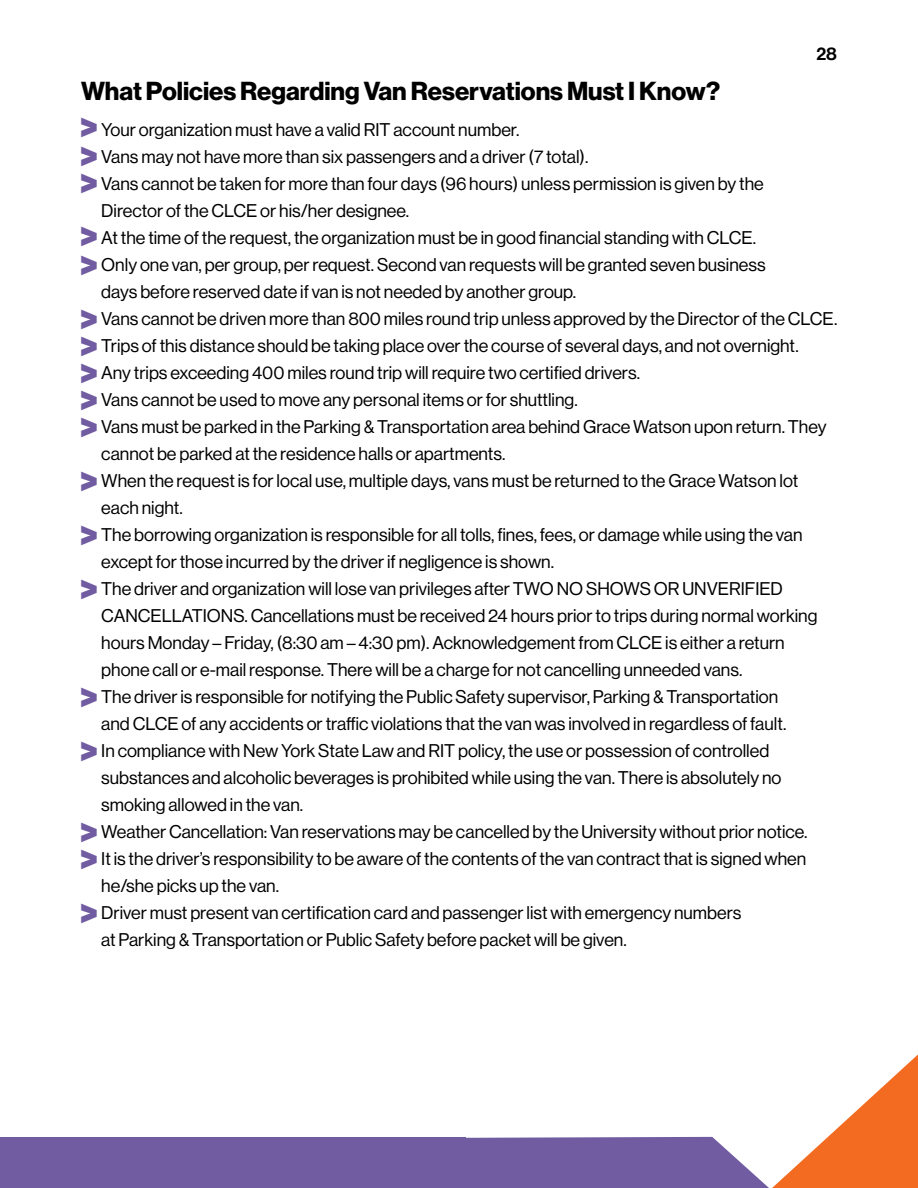
<style>
.page{position:relative;width:918px;height:1188px;background:#fff}
.page>*{position:absolute;margin:0;border:0;box-sizing:border-box;transform-origin:0 0}
.t1{font:37.5px/27px "N Haas Grotesk DS Pro 95 Blk";color:#715ca2}
.t2{font:25.5px "N Haas Grotesk DS Pro 75 Bd";color:#000}
.t3{font:18px/27px "N Haas Grotesk DS Pro 55 Rg";color:#000}
.t4{font:18px "N Haas Grotesk DS Pro 65 Md";color:#000}
</style>
<div class="page">
<svg style="left:385px;top:1054px;width:533px;height:134px"></svg>
<div style="left:0;top:1138px;width:466px;height:50px;background:#715ca2"></div>
<p class="t4" style="left:816px;top:44px;width:22px">28</p>
<h2 class="t2" style="left:81px;top:77px;width:641px">What Policies Regarding Van Reservations Must I Know?</h2>
<p class="t3" style="left:101px;top:117px;width:738px">Your organization must have a valid RIT account number.<br>Vans may not have more than six passengers and a driver (7 total).<br>Vans cannot be taken for more than four days (96 hours) unless permission is given by the<br>Director of the CLCE or his/her designee.<br>At the time of the request, the organization must be in good financial standing with CLCE.<br>Only one van, per group, per request. Second van requests will be granted seven business<br>days before reserved date if van is not needed by another group.<br>Vans cannot be driven more than 800 miles round trip unless approved by the Director of the CLCE.<br>Trips of this distance should be taking place over the course of several days, and not overnight.<br>Any trips exceeding 400 miles round trip will require two certified drivers.<br>Vans cannot be used to move any personal items or for shuttling.<br>Vans must be parked in the Parking &amp; Transportation area behind Grace Watson upon return. They cannot be parked at the residence halls or apartments.<br>When the request is for local use, multiple days, vans must be returned to the Grace Watson lot each night.<br>The borrowing organization is responsible for all tolls, fines, fees, or damage while using the van except for those incurred by the driver if negligence is shown.<br>The driver and organization will lose van privileges after TWO NO SHOWS OR UNVERIFIED CANCELLATIONS. Cancellations must be received 24 hours prior to trips during normal working hours Monday – Friday, (8:30 am – 4:30 pm). Acknowledgement from CLCE is either a return phone call or e-mail response. There will be a charge for not cancelling unneeded vans.<br>The driver is responsible for notifying the Public Safety supervisor, Parking &amp; Transportation<br>and CLCE of any accidents or traffic violations that the van was involved in regardless of fault.<br>In compliance with New York State Law and RIT policy, the use or possession of controlled substances and alcoholic beverages is prohibited while using the van. There is absolutely no smoking allowed in the van.<br>Weather Cancellation: Van reservations may be cancelled by the University without prior notice.<br>It is the driver’s responsibility to be aware of the contents of the van contract that is signed when he/she picks up the van.<br>Driver must present van certification card and passenger list with emergency numbers<br>at Parking &amp; Transportation or Public Safety before packet will be given.</p>
<h1 class="t1" style="left:80px;top:113px;width:20px">&gt;</h1>
<h1 class="t1" style="left:80px;top:142px;width:20px">&gt; &gt;</h1>
<h1 class="t1" style="left:80px;top:220px;width:20px;line-height:29.2px">&gt; &gt;</h1>
<h1 class="t1" style="left:80px;top:305px;width:20px;text-align:justify">&gt; &gt; &gt; &gt; &gt;</h1>
<h1 class="t1" style="left:80px;top:454px;width:20px;line-height:53.8px;text-align:justify">&gt; &gt; &gt;</h1>
<h1 class="t1" style="left:80px;top:669px;width:20px;line-height:54px">&gt; &gt;</h1>
<h1 class="t1" style="left:80px;top:818px;width:20px">&gt; &gt;</h1>
<h1 class="t1" style="left:80px;top:899px;width:20px">&gt;</h1>
</div>
